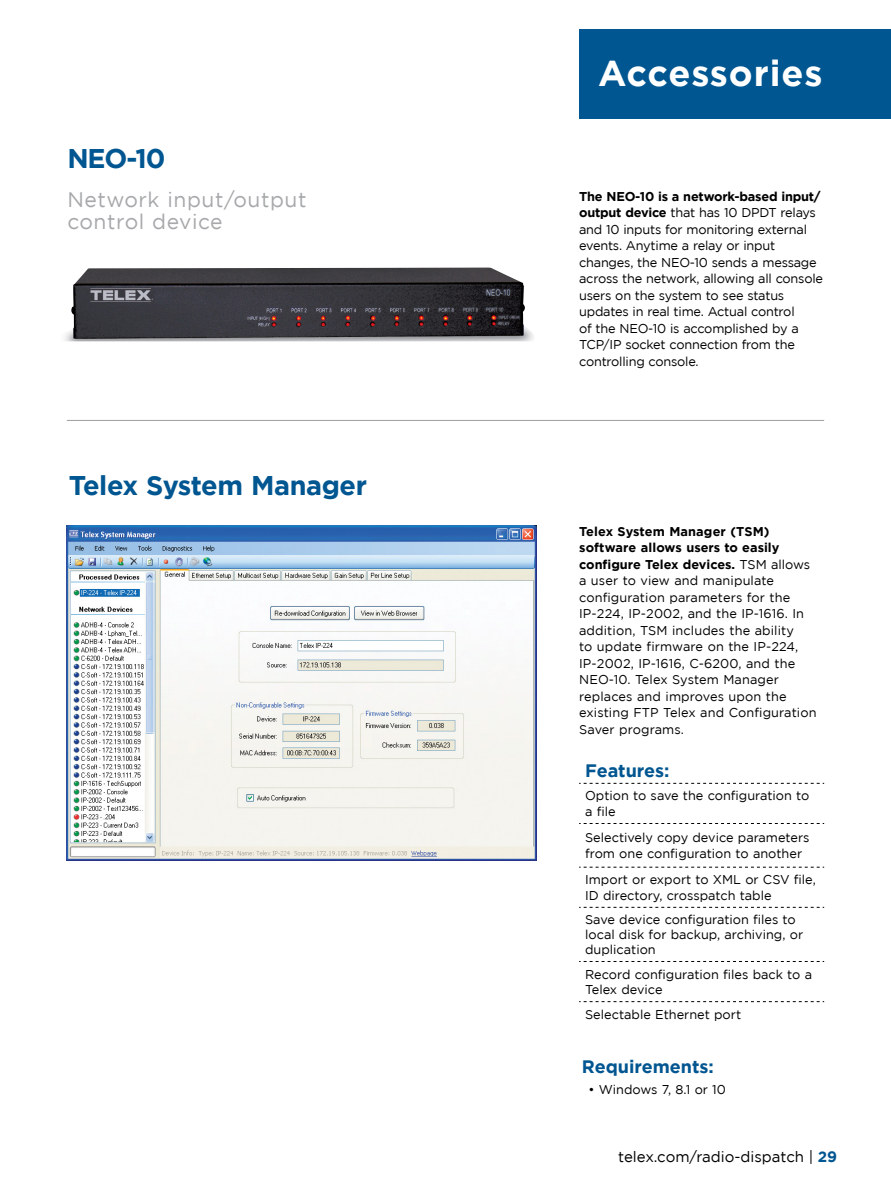
<style>
.page{position:relative;width:891px;height:1188px;background:#fff}
.page>*{position:absolute;margin:0;border:0;box-sizing:border-box;transform-origin:0 0}
.t1{font:700 36px "Gotham";letter-spacing:.025em;color:#fff}
.t2{font:700 27px "Gotham";letter-spacing:-.02em;color:#005691}
.t3{font:21px/22.5px "Gotham";letter-spacing:.025em;color:#a6a8aa}
.t4{font:700 18px "Gotham";color:#005691}
.t5{font:15px "Gotham";color:#000}
.t6{font:12.75px/16.5px "Gotham";color:#000}
.s1{font-weight:700}
.s2{font-weight:700;color:#005691}
</style>
<div class="page">
<div style="left:579px;top:30px;width:312px;height:89px;background:#005691"></div>
<img style="left:65px;top:268px;width:469px;height:73px">
<img style="left:67px;top:526px;width:470px;height:334px">
<svg style="left:579px;top:783px;width:245px;height:1px"></svg>
<svg style="left:579px;top:823px;width:245px;height:1px"></svg>
<svg style="left:579px;top:867px;width:245px;height:1px"></svg>
<svg style="left:579px;top:907px;width:245px;height:1px"></svg>
<svg style="left:579px;top:961px;width:245px;height:1px"></svg>
<svg style="left:579px;top:1001px;width:245px;height:1px"></svg>
<hr style="left:67px;top:420px;width:757px;height:1px;background:#9c9d9c">
<h2 class="t2" style="left:67px;top:143px;width:100px">NEO-10</h2>
<h3 class="t3" style="left:67px;top:188px;width:241px">Network input/output control device</h3>
<h2 class="t2" style="left:69px;top:470px;width:300px">Telex System Manager</h2>
<h1 class="t1" style="left:598px;top:53px;width:226px">Accessories</h1>
<p class="t6" style="left:579px;top:188px;width:245px"><span class="s1">The NEO-10 is a network-based input/ output device</span> that has 10 DPDT relays and 10 inputs for monitoring external events. Anytime a relay or input changes, the NEO-10 sends a message across the network, allowing all console users on the system to see status updates in real time. Actual control<br>of the NEO-10 is accomplished by a TCP/IP socket connection from the controlling console.</p>
<p class="t6" style="left:579px;top:523px;width:239px"><span class="s1">Telex System Manager (TSM) software allows users to easily configure Telex devices.</span> TSM allows a user to view and manipulate configuration parameters for the<br>IP-224, IP-2002, and the IP-1616. In addition, TSM includes the ability<br>to update firmware on the IP-224,<br>IP-2002, IP-1616, C-6200, and the<br>NEO-10. Telex System Manager replaces and improves upon the existing FTP Telex and Configuration<br>Saver programs.</p>
<h3 class="t4" style="left:585px;top:760px;width:86px">Features:</h3>
<p class="t6" style="left:585px;top:788px;width:226px;line-height:15.3px">Option to save the configuration to a file</p>
<p class="t6" style="left:585px;top:830px;width:226px;line-height:15.3px">Selectively copy device parameters from one configuration to another</p>
<p class="t6" style="left:585px;top:872px;width:232px;line-height:15.3px">Import or export to XML or CSV file,<br>ID directory, crosspatch table</p>
<p class="t6" style="left:585px;top:911px;width:220px;line-height:15.3px">Save device configuration files to local disk for backup, archiving, or duplication</p>
<p class="t6" style="left:585px;top:966px;width:228px;line-height:15.3px">Record configuration files back to a<br>Telex device</p>
<p class="t6" style="left:585px;top:1006px;width:158px">Selectable Ethernet port</p>
<h3 class="t4" style="left:582px;top:1056px;width:134px">Requirements:</h3>
<p class="t6" style="left:589px;top:1081px;width:139px">• Windows 7, 8.1 or 10</p>
<p class="t5" style="left:618px;top:1149px;width:220px">telex.com/radio-dispatch | <span class="s2">29</span></p>
</div>
